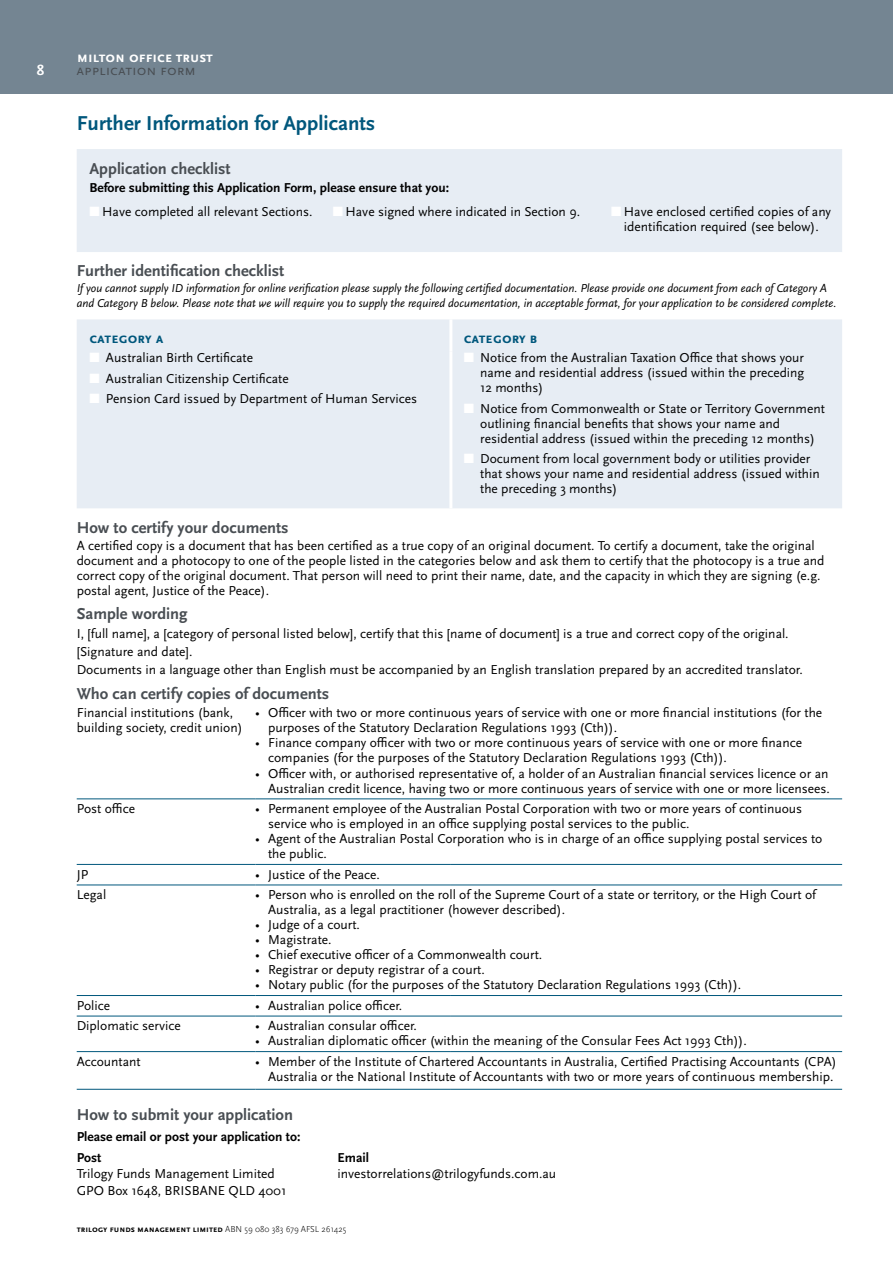
<style>
.page{position:relative;width:893px;height:1263px;background:#fff}
.page>*{position:absolute;margin:0;border:0;box-sizing:border-box;transform-origin:0 0}
.t1{font:700 21px "Scala Sans Pro";color:#00577c}
.t2{font:700 16.5px "Scala Sans Pro";color:#494e53}
.t3{font:700 15px "Scala Sans Pro";color:#fff}
.t4{font:700 15px "Scala Sans Pro";color:#00577c}
.t5{font:15px "Scala Sans Pro";color:#494e53}
.t6{font:13.5px/15px "Scala Sans Pro";color:#000}
.t7{font:700 13.5px "Scala Sans Pro";color:#000}
.t8{font:italic 12px/15px "Scala Sans Pro";color:#000}
.Body{font:700 9px "Scala Sans Pro";color:#000}
.s1{color:#fff}
.s2{font-weight:300}
</style>
<div class="page">
<div style="left:0;top:0;width:893px;height:94px;background:#748592"></div>
<div style="left:77px;top:319px;width:765px;height:189px;background:#e7edf4"></div>
<hr style="left:449px;top:319px;width:3px;height:33px;background:#fff">
<hr style="left:449px;top:352px;width:3px;height:156px;background:#fff">
<hr style="left:77px;top:799px;width:178px;height:1px;background:#00577c">
<hr style="left:255px;top:799px;width:196px;height:1px;background:#00577c">
<hr style="left:451px;top:799px;width:391px;height:1px;background:#00577c">
<hr style="left:77px;top:864px;width:178px;height:1px;background:#00577c">
<hr style="left:255px;top:864px;width:196px;height:1px;background:#00577c">
<hr style="left:451px;top:864px;width:391px;height:1px;background:#00577c">
<hr style="left:77px;top:885px;width:178px;height:1px;background:#00577c">
<hr style="left:255px;top:885px;width:196px;height:1px;background:#00577c">
<hr style="left:451px;top:885px;width:391px;height:1px;background:#00577c">
<hr style="left:77px;top:995px;width:178px;height:1px;background:#00577c">
<hr style="left:255px;top:995px;width:196px;height:1px;background:#00577c">
<hr style="left:451px;top:995px;width:391px;height:1px;background:#00577c">
<hr style="left:77px;top:1016px;width:178px;height:1px;background:#00577c">
<hr style="left:255px;top:1016px;width:196px;height:1px;background:#00577c">
<hr style="left:451px;top:1016px;width:391px;height:1px;background:#00577c">
<hr style="left:77px;top:1051px;width:178px;height:1px;background:#00577c">
<hr style="left:255px;top:1051px;width:196px;height:1px;background:#00577c">
<hr style="left:451px;top:1051px;width:391px;height:1px;background:#00577c">
<hr style="left:77px;top:1089px;width:178px;height:1px;background:#00577c">
<hr style="left:255px;top:1089px;width:196px;height:1px;background:#00577c">
<hr style="left:451px;top:1089px;width:391px;height:1px;background:#00577c">
<div style="left:77px;top:149px;width:765px;height:103px;background:#e7edf4"></div>
<p class="t3" style="left:37px;top:62px;width:9px">8</p>
<p class="t3" style="left:77px;top:49px;width:136px">m ilton office trust</p>
<p class="t5" style="left:77px;top:62px;width:121px">application form</p>
<p class="t1" style="left:77px;top:111px;width:300px">Further Information for Applicants</p>
<p class="t2" style="left:89px;top:159px;width:143px">Application checklist</p>
<p class="t7" style="left:89px;top:180px;width:361px">Before submitting this Application Form, please ensure that you:</p>
<p class="t6" style="left:89px;top:204px;width:225px"><span class="s1">■</span> Have completed all relevant Sections.</p>
<p class="t6" style="left:333px;top:204px;width:249px"><span class="s1">■</span> Have signed where indicated in Section 9.</p>
<p class="t6" style="left:611px;top:204px;width:221px;text-align:center"><span class="s1">■</span> Have enclosed certified copies of any identification required (see below).</p>
<p class="t2" style="left:77px;top:262px;width:209px">Further identification checklist</p>
<p class="t8" style="left:77px;top:280px;width:761px">If you cannot supply ID information for online verification please supply the following certified documentation. Please provide one document from each of Category A and Category B below. Please note that we will require you to supply the required documentation, in acceptable format, for your application to be considered complete.</p>
<p class="t4" style="left:89px;top:330px;width:75px">category a</p>
<p class="t4" style="left:464px;top:330px;width:75px">category b</p>
<p class="t6" style="left:89px;top:350px;width:165px"><span class="s1">■</span> Australian Birth Certificate</p>
<p class="t6" style="left:89px;top:371px;width:201px"><span class="s1">■</span> Australian Citizenship Certificate</p>
<p class="t6" style="left:89px;top:392px;width:329px"><span class="s1">■</span> Pension Card issued by Department of Human Services</p>
<p class="t6" style="left:480px;top:350px;width:326px;text-align:justify;text-indent:-16px"><span class="s1">■</span> Notice from the Australian Taxation Office that shows your name and residential address (issued within the preceding 12 months)</p>
<p class="t6" style="left:480px;top:401px;width:346px;text-indent:-16px"><span class="s1">■</span> Notice from Commonwealth or State or Territory Government outlining financial benefits that shows your name and residential address (issued within the preceding 12 months)</p>
<p class="t6" style="left:480px;top:452px;width:341px;text-indent:-16px"><span class="s1">■</span> Document from local government body or utilities provider that shows your name and residential address (issued within the preceding 3 months)</p>
<p class="t2" style="left:77px;top:518px;width:213px">How to certify your documents</p>
<p class="t6" style="left:77px;top:538px;width:749px">A certified copy is a document that has been certified as a true copy of an original document. To certify a document, take the original document and a photocopy to one of the people listed in the categories below and ask them to certify that the photocopy is a true and correct copy of the original document. That person will need to print their name, date, and the capacity in which they are signing (e.g. postal agent, Justice of the Peace).</p>
<p class="t2" style="left:77px;top:604px;width:112px">Sample wording</p>
<p class="t6" style="left:77px;top:626px;width:713px">I, [full name], a [category of personal listed below], certify that this [name of document] is a true and correct copy of the original.</p>
<p class="t6" style="left:77px;top:644px;width:117px">[Signature and date].</p>
<p class="t6" style="left:77px;top:662px;width:728px">Documents in a language other than English must be accompanied by an English translation prepared by an accredited translator.</p>
<p class="t2" style="left:77px;top:684px;width:254px">Who can certify copies of documents</p>
<p class="t6" style="left:77px;top:706px;width:167px">Financial institutions (bank, building society, credit union)</p>
<p class="t6" style="left:268px;top:706px;width:556px;text-indent:-13px">• Officer with two or more continuous years of service with one or more financial institutions (for the purposes of the Statutory Declaration Regulations 1993 (Cth)).</p>
<p class="t6" style="left:268px;top:736px;width:535px;text-indent:-13px">• Finance company officer with two or more continuous years of service with one or more finance companies (for the purposes of the Statutory Declaration Regulations 1993 (Cth)).</p>
<p class="t6" style="left:255px;top:766px;width:576px;text-align:right">• Officer with, or authorised representative of, a holder of an Australian financial services licence or an<br>Australian credit licence, having two or more continuous years of service with one or more licensees.</p>
<p class="t6" style="left:77px;top:801px;width:60px">Post office</p>
<p class="t6" style="left:268px;top:801px;width:536px;text-indent:-13px">• Permanent employee of the Australian Postal Corporation with two or more years of continuous service who is employed in an office supplying postal services to the public.</p>
<p class="t6" style="left:268px;top:831px;width:556px;text-indent:-13px">• Agent of the Australian Postal Corporation who is in charge of an office supplying postal services to the public.</p>
<p class="t6" style="left:77px;top:867px;width:13px">JP</p>
<p class="t6" style="left:255px;top:867px;width:126px">• Justice of the Peace.</p>
<p class="t6" style="left:77px;top:887px;width:31px">Legal</p>
<p class="t6" style="left:268px;top:887px;width:551px;text-indent:-13px">• Person who is enrolled on the roll of the Supreme Court of a state or territory, or the High Court of<br>Australia, as a legal practitioner (however described).</p>
<p class="t6" style="left:255px;top:917px;width:106px">• Judge of a court.</p>
<p class="t6" style="left:255px;top:932px;width:78px">• Magistrate.</p>
<p class="t6" style="left:255px;top:947px;width:288px">• Chief executive officer of a Commonwealth court.</p>
<p class="t6" style="left:255px;top:962px;width:231px">• Registrar or deputy registrar of a court.</p>
<p class="t6" style="left:255px;top:977px;width:487px">• Notary public (for the purposes of the Statutory Declaration Regulations 1993 (Cth)).</p>
<p class="t6" style="left:77px;top:998px;width:35px">Police</p>
<p class="t6" style="left:255px;top:998px;width:149px">• Australian police officer.</p>
<p class="t6" style="left:77px;top:1018px;width:106px">Diplomatic service</p>
<p class="t6" style="left:255px;top:1018px;width:163px">• Australian consular officer.</p>
<p class="t6" style="left:255px;top:1033px;width:493px">• Australian diplomatic officer (within the meaning of the Consular Fees Act 1993 Cth)).</p>
<p class="t6" style="left:77px;top:1054px;width:66px">Accountant</p>
<p class="t6" style="left:255px;top:1054px;width:583px;text-align:right">• Member of the Institute of Chartered Accountants in Australia, Certified Practising Accountants (CPA)<br>Australia or the National Institute of Accountants with two or more years of continuous membership.</p>
<p class="t2" style="left:77px;top:1105px;width:218px">How to submit your application</p>
<p class="t7" style="left:77px;top:1129px;width:225px">Please email or post your application to:</p>
<p class="t7" style="left:77px;top:1150px;width:26px">Post</p>
<p class="t6" style="left:77px;top:1166px;width:211px;line-height:16.5px">Trilogy Funds Management Limited<br>GPO Box 1648, BRISBANE QLD 4001</p>
<p class="t7" style="left:338px;top:1150px;width:33px">Email</p>
<p class="t6" style="left:338px;top:1166px;width:220px">investorrelations@trilogyfunds.com.au</p>
<p class="Body" style="left:77px;top:1224px;width:271px">Trilogy Funds Managem ent Lim ited <span class="s2">ABN 59 080 383 679 AFSL 261425</span></p>
</div>
